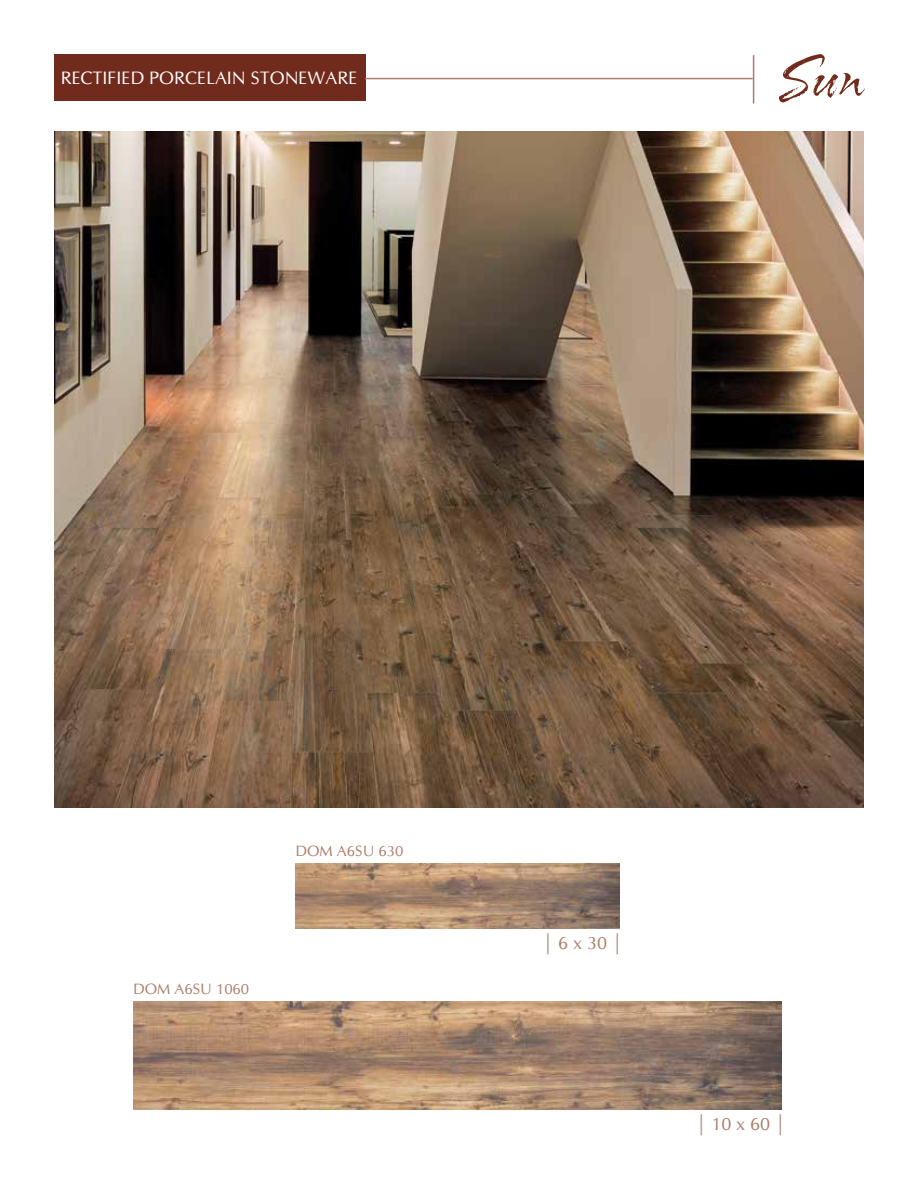
<style>
.page{position:relative;width:918px;height:1188px;background:#fff}
.page>*{position:absolute;margin:0;border:0;box-sizing:border-box;transform-origin:0 0}
.t1{font:67.5px "Arid ITCTT";color:#712b1c}
.t2{font:18px "CG Omega";color:#fff}
.t3{font:18px "CG Omega";color:#ab7e6b}
.t4{font:15px "CG Omega";color:#ab7e6b}
.s1{font-size:21px}
</style>
<div class="page">
<img style="left:54px;top:132px;width:810px;height:676px">
<div style="left:54px;top:55px;width:311px;height:46px;background:#712b1c"></div>
<img style="left:133px;top:1002px;width:648px;height:108px">
<img style="left:295px;top:863px;width:324px;height:65px">
<hr style="left:753px;top:55px;width:1px;height:48px;background:#ab7e6b">
<hr style="left:365px;top:78px;width:388px;height:1px;background:#ab7e6b">
<p class="t2" style="left:61px;top:67px;width:298px">RECTIFIED PORCELAIN STONEWARE</p>
<h1 class="t1" style="left:782px;top:40px;width:84px">Sun</h1>
<p class="t4" style="left:296px;top:842px;width:109px">DOM A6SU 630</p>
<p class="t4" style="left:133px;top:980px;width:118px">DOM A6SU 1060</p>
<p class="t3" style="left:543px;top:932px;width:81px"><span class="s1">|</span> 6 x 30 <span class="s1">|</span></p>
<p class="t3" style="left:696px;top:1113px;width:91px"><span class="s1">|</span> 10 x 60 <span class="s1">|</span></p>
</div>
